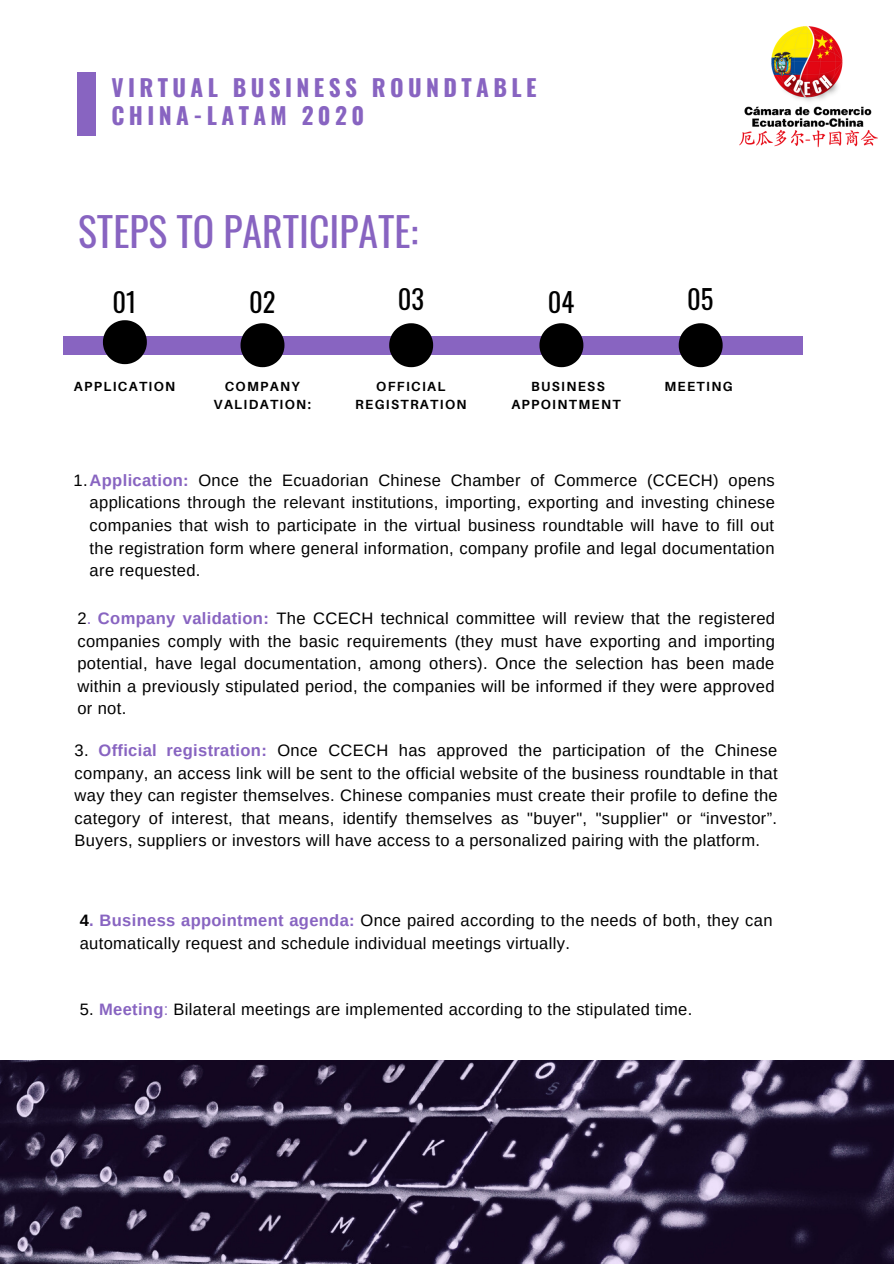
<style>
.page{position:relative;width:894px;height:1264px;background:#fff}
.page>*{position:absolute;margin:0;border:0;box-sizing:border-box;transform-origin:0 0}
.t1{font:39.75px "Oswald";color:#8864c1}
.t2{font:26.55px "Oswald";color:#000}
.t3{font:700 23.25px/28.2px "Oswald";letter-spacing:.19em;color:#8864c1}
.t4{font:16.5px/22.5px "Arimo";letter-spacing:.02em;color:#000;text-align:justify}
.t5{font:700 13.2px/18px "Aileron";letter-spacing:.1em;color:#000;text-align:center}
.s1{font-weight:700;color:#8864c1}
.s2{color:#8864c1}
.s3{font-weight:700}
</style>
<div class="page">
<div style="left:77px;top:72px;width:18px;height:63px;background:#8864c1"></div>
<img style="left:0;top:1060px;width:893px;height:203px">
<div style="left:63px;top:336px;width:739px;height:18px;background:#8864c1"></div>
<svg style="left:103px;top:320px;width:44px;height:44px"></svg>
<svg style="left:240px;top:323px;width:44px;height:44px"></svg>
<svg style="left:389px;top:323px;width:44px;height:44px"></svg>
<img style="left:739px;top:26px;width:139px;height:122px">
<svg style="left:539px;top:323px;width:44px;height:44px"></svg>
<svg style="left:678px;top:323px;width:44px;height:44px"></svg>
<h3 class="t3" style="left:111px;top:72px;width:426px">VIRTUAL BUSINESS ROUNDTABLE<br>CHINA-LATAM 2020</h3>
<h1 class="t1" style="left:78px;top:200px;width:342px">STEPS TO PARTICIPATE:</h1>
<h2 class="t2" style="left:112px;top:281px;width:26px">01</h2>
<h2 class="t2" style="left:249px;top:281px;width:28px">02</h2>
<h2 class="t2" style="left:397px;top:278px;width:28px">03</h2>
<h2 class="t2" style="left:547px;top:281px;width:28px">04</h2>
<h2 class="t2" style="left:687px;top:278px;width:28px">05</h2>
<p class="t5" style="left:74px;top:377px;width:103px">APPLICATION</p>
<p class="t5" style="left:213px;top:377px;width:99px">COMPANY<br>VALIDATION:</p>
<p class="t5" style="left:355px;top:377px;width:113px">OFFICIAL<br>REGISTRATION</p>
<p class="t5" style="left:511px;top:377px;width:111px">BUSINESS<br>APPOINTMENT</p>
<p class="t5" style="left:664px;top:377px;width:70px">MEETING</p>
<p class="t4" style="left:90px;top:469px;width:686px;text-indent:-16px">1.<span class="s1">Application:</span> Once the Ecuadorian Chinese Chamber of Commerce (CCECH) opens applications through the relevant institutions, importing, exporting and investing chinese companies that wish to participate in the virtual business roundtable will have to fill out the registration form where general information, company profile and legal documentation are requested.</p>
<p class="t4" style="left:77px;top:607px;width:699px">2<span class="s2">.</span> <span class="s1">Company validation:</span> The CCECH technical committee will review that the registered companies comply with the basic requirements (they must have exporting and importing potential, have legal documentation, among others). Once the selection has been made within a previously stipulated period, the companies will be informed if they were approved or not.</p>
<p class="t4" style="left:75px;top:739px;width:704px">3. <span class="s1">Official registration:</span> Once CCECH has approved the participation of the Chinese company, an access link will be sent to the official website of the business roundtable in that way they can register themselves. Chinese companies must create their profile to define the category of interest, that means, identify themselves as "buyer", "supplier" or “investor”.<br>Buyers, suppliers or investors will have access to a personalized pairing with the platform.</p>
<p class="t4" style="left:80px;top:909px;width:694px"><span class="s3">4</span><span class="s1">. Business appointment agenda:</span> Once paired according to the needs of both, they can automatically request and schedule individual meetings virtually.</p>
<p class="t4" style="left:80px;top:997px;width:614px">5. <span class="s1">Meeting</span><span class="s2">:</span> Bilateral meetings are implemented according to the stipulated time.</p>
</div>
